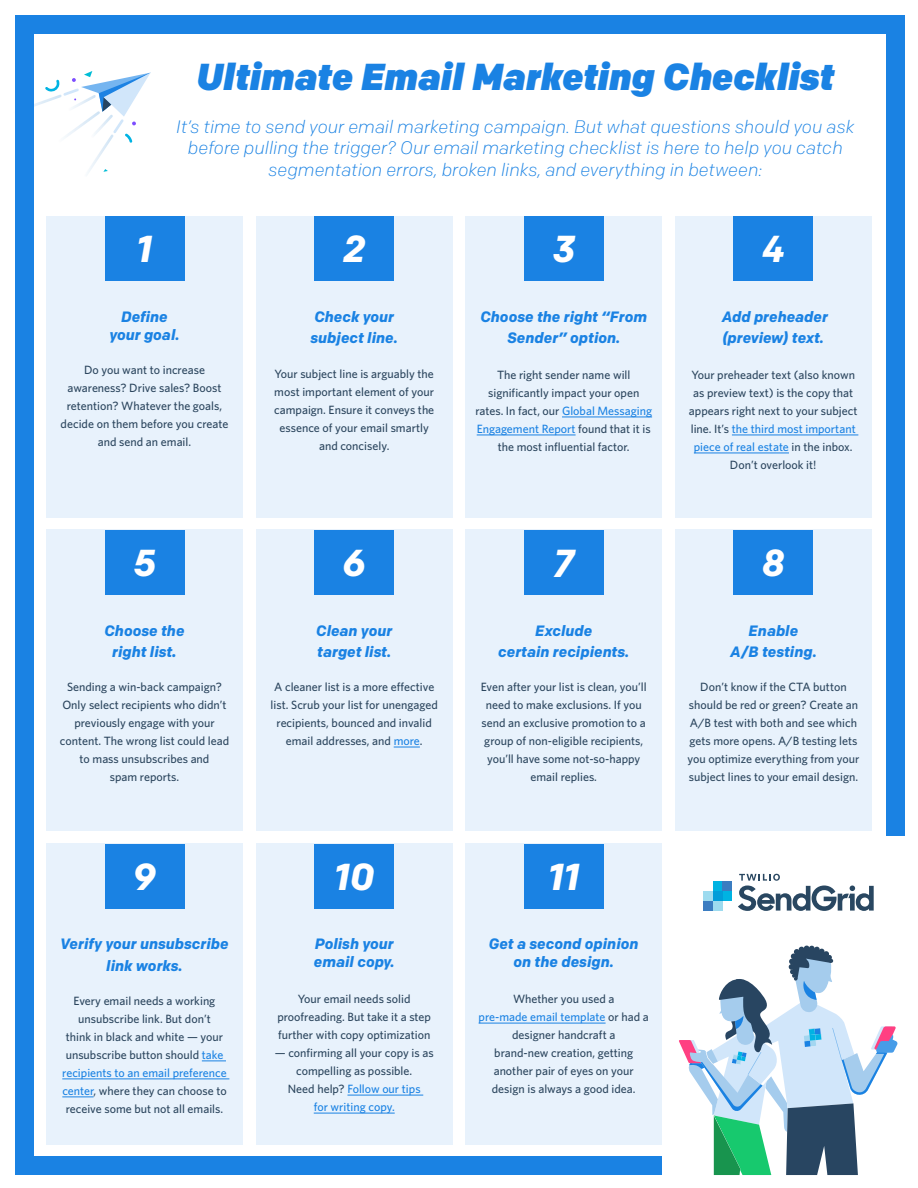
<style>
.page{position:relative;width:918px;height:1188px;background:#fff}
.page>*{position:absolute;margin:0;border:0;box-sizing:border-box;transform-origin:0 0}
.t1{font:italic 700 39px "Colfax";color:#fff}
.t2{font:italic 900 37.5px "Colfax";color:#1a82e3}
.t3{font:italic 700 37.5px "Colfax";color:#fff}
.t4{font:italic 300 18px/21.6px "Colfax";color:#1a82e3;text-align:center}
.t5{font:italic 700 15px/21.6px "Colfax";color:#1a82e3;text-align:center}
.t6{font:500 12px/18px "Whitney";color:#2c465e;text-align:center}
.s1{font-size:16.5px}
.s2{color:#1a82e3}
</style>
<div class="page">
<div style="left:46px;top:216px;width:197px;height:301px;background:#e8f2fc"></div>
<div style="left:256px;top:216px;width:197px;height:301px;background:#e8f2fc"></div>
<div style="left:465px;top:216px;width:197px;height:301px;background:#e8f2fc"></div>
<div style="left:675px;top:216px;width:197px;height:301px;background:#e8f2fc"></div>
<div style="left:46px;top:530px;width:197px;height:301px;background:#e8f2fc"></div>
<div style="left:256px;top:530px;width:197px;height:301px;background:#e8f2fc"></div>
<div style="left:465px;top:530px;width:197px;height:301px;background:#e8f2fc"></div>
<div style="left:675px;top:530px;width:197px;height:301px;background:#e8f2fc"></div>
<div style="left:46px;top:844px;width:197px;height:301px;background:#e8f2fc"></div>
<div style="left:256px;top:844px;width:197px;height:301px;background:#e8f2fc"></div>
<div style="left:465px;top:844px;width:197px;height:301px;background:#e8f2fc"></div>
<div style="left:105px;top:216px;width:79px;height:65px;background:#1a82e3"></div>
<div style="left:314px;top:216px;width:80px;height:65px;background:#1a82e3"></div>
<hr style="left:562px;top:417px;width:90px;height:1px;background:#1a82e3">
<hr style="left:477px;top:435px;width:99px;height:1px;background:#1a82e3">
<div style="left:524px;top:216px;width:80px;height:65px;background:#1a82e3"></div>
<hr style="left:732px;top:435px;width:126px;height:1px;background:#1a82e3">
<hr style="left:694px;top:453px;width:95px;height:1px;background:#1a82e3">
<div style="left:733px;top:216px;width:80px;height:65px;background:#1a82e3"></div>
<div style="left:105px;top:530px;width:79px;height:65px;background:#1a82e3"></div>
<svg style="left:394px;top:747px;width:26px;height:1px"></svg>
<div style="left:314px;top:530px;width:80px;height:65px;background:#1a82e3"></div>
<div style="left:524px;top:530px;width:80px;height:65px;background:#1a82e3"></div>
<div style="left:734px;top:530px;width:79px;height:65px;background:#1a82e3"></div>
<svg style="left:202px;top:1061px;width:24px;height:1px"></svg>
<hr style="left:62px;top:1079px;width:167px;height:1px;background:#1a82e3">
<hr style="left:62px;top:1097px;width:32px;height:1px;background:#1a82e3">
<div style="left:105px;top:844px;width:79px;height:65px;background:#1a82e3"></div>
<hr style="left:347px;top:1095px;width:76px;height:1px;background:#1a82e3">
<hr style="left:314px;top:1113px;width:81px;height:1px;background:#1a82e3">
<div style="left:314px;top:844px;width:80px;height:65px;background:#1a82e3"></div>
<hr style="left:479px;top:1023px;width:127px;height:1px;background:#1a82e3">
<div style="left:524px;top:844px;width:80px;height:65px;background:#1a82e3"></div>
<img style="left:33px;top:95px;width:12px;height:18px">
<img style="left:88px;top:143px;width:21px;height:30px">
<svg style="left:45px;top:71px;width:106px;height:72px"></svg>
<div style="left:713px;top:901px;width:9px;height:10px;background:#9ddbef"></div>
<svg style="left:703px;top:891px;width:10px;height:10px"></svg>
<div style="left:703px;top:901px;width:10px;height:10px;background:#3b7dc1"></div>
<svg style="left:722px;top:891px;width:10px;height:10px"></svg>
<div style="left:713px;top:881px;width:9px;height:10px;background:#00b3e2"></div>
<div style="left:713px;top:891px;width:9px;height:10px;background:#019dd9"></div>
<div style="left:722px;top:881px;width:10px;height:10px;background:#3b7dc1"></div>
<svg style="left:738px;top:874px;width:136px;height:37px"></svg>
<svg style="left:679px;top:945px;width:219px;height:230px"></svg>
<div style="left:22px;top:16px;width:883px;height:18px;background:#1a82e3"></div>
<div style="left:887px;top:16px;width:18px;height:820px;background:#1a82e3"></div>
<div style="left:15px;top:16px;width:18px;height:1159px;background:#1a82e3"></div>
<div style="left:22px;top:1157px;width:640px;height:18px;background:#1a82e3"></div>
<h2 class="t3" style="left:137px;top:226px;width:17px">1</h2>
<h2 class="t2" style="left:197px;top:53px;width:639px">Ultimate Email Marketing Checklist</h2>
<h3 class="t4" style="left:176px;top:116px;width:680px">It’s time to send your email marketing campaign. But what questions should you ask before pulling the trigger? Our email marketing checklist is here to help you catch segmentation errors, broken links, and everything in between:</h3>
<h2 class="t3" style="left:343px;top:226px;width:24px">2</h2>
<h2 class="t3" style="left:552px;top:226px;width:25px">3</h2>
<h2 class="t3" style="left:762px;top:226px;width:25px">4</h2>
<p class="t5" style="left:109px;top:307px;width:72px;line-height:18px">Define your goal.</p>
<p class="t6" style="left:61px;top:360px;width:169px">Do you want to increase awareness? Drive sales? Boost retention? Whatever the goals, decide on them before you create and send an email.</p>
<h2 class="t3" style="left:133px;top:540px;width:25px">5</h2>
<p class="t5" style="left:104px;top:619px;width:82px">Choose the right list<span class="s1">.</span></p>
<p class="t6" style="left:60px;top:678px;width:171px">Sending a win-back campaign?<br>Only select recipients who didn’t previously engage with your content. The wrong list could lead to mass unsubscribes and<br>spam reports.</p>
<h2 class="t3" style="left:133px;top:854px;width:25px">9</h2>
<p class="t5" style="left:60px;top:933px;width:170px">Verify your unsubscribe link works.</p>
<p class="t6" style="left:62px;top:992px;width:166px">Every email needs a working unsubscribe link. But don’t<br>think in black and white — your unsubscribe button should <span class="s2">take recipients to an email preference center</span>, where they can choose to receive some but not all emails.</p>
<p class="t5" style="left:311px;top:306px;width:89px;text-align:left">Check your subject line.</p>
<p class="t6" style="left:274px;top:364px;width:162px">Your subject line is arguably the most important element of your campaign. Ensure it conveys the essence of your email smartly and concisely.</p>
<h2 class="t3" style="left:343px;top:540px;width:25px">6</h2>
<p class="t5" style="left:316px;top:619px;width:78px;text-align:left">Clean your target list.</p>
<p class="t6" style="left:271px;top:678px;width:169px">A cleaner list is a more effective list. Scrub your list for unengaged recipients, bounced and invalid email addresses, and <span class="s2">more</span>.</p>
<h2 class="t3" style="left:334px;top:854px;width:41px">10</h2>
<p class="t5" style="left:314px;top:935px;width:82px;line-height:18px;text-align:left">Polish your email copy.</p>
<p class="t6" style="left:277px;top:990px;width:155px">Your email needs solid proofreading. But take it a step further with copy optimization</p>
<p class="t6" style="left:275px;top:1044px;width:160px">— confirming all your copy is as compelling as possible.<br>Need help? <span class="s2">Follow our tips<br>for writing copy.</span></p>
<p class="t5" style="left:480px;top:306px;width:168px">Choose the right “From<br>Sender” option.</p>
<p class="t6" style="left:475px;top:366px;width:178px">The right sender name will significantly impact your open rates. In fact, our <span class="s2">Global Messaging<br>Engagement Report</span> found that it is the most influential factor.</p>
<h1 class="t1" style="left:553px;top:539px;width:24px">7</h1>
<p class="t5" style="left:498px;top:619px;width:133px">Exclude<br>certain recipients.</p>
<p class="t6" style="left:481px;top:678px;width:167px">Even after your list is clean, you’ll need to make exclusions. If you send an exclusive promotion to a group of non-eligible recipients, you’ll have some not-so-happy email replies.</p>
<h2 class="t3" style="left:548px;top:854px;width:33px">11</h2>
<p class="t5" style="left:489px;top:935px;width:151px;line-height:18px">Get a second opinion on the design.</p>
<p class="t6" style="left:479px;top:990px;width:172px">Whether you used a<br><span class="s2">pre-made email template</span> or had a designer handcraft a<br>brand-new creation, getting another pair of eyes on your design is always a good idea.</p>
<p class="t5" style="left:722px;top:306px;width:108px;text-align:left">Add preheader (preview) text.</p>
<p class="t6" style="left:689px;top:366px;width:170px">Your preheader text (also known as preview text) is the copy that appears right next to your subject line. It’s <span class="s2">the third most important piece of real estate</span> in the inbox.<br>Don’t overlook it!</p>
<h2 class="t3" style="left:762px;top:540px;width:25px">8</h2>
<p class="t5" style="left:730px;top:619px;width:88px">Enable<br>A/B testing.</p>
<p class="t6" style="left:688px;top:678px;width:173px">Don’t know if the CTA button should be red or green? Create an<br>A/B test with both and see which gets more opens. A/B testing lets you optimize everything from your subject lines to your email design.</p>
</div>
